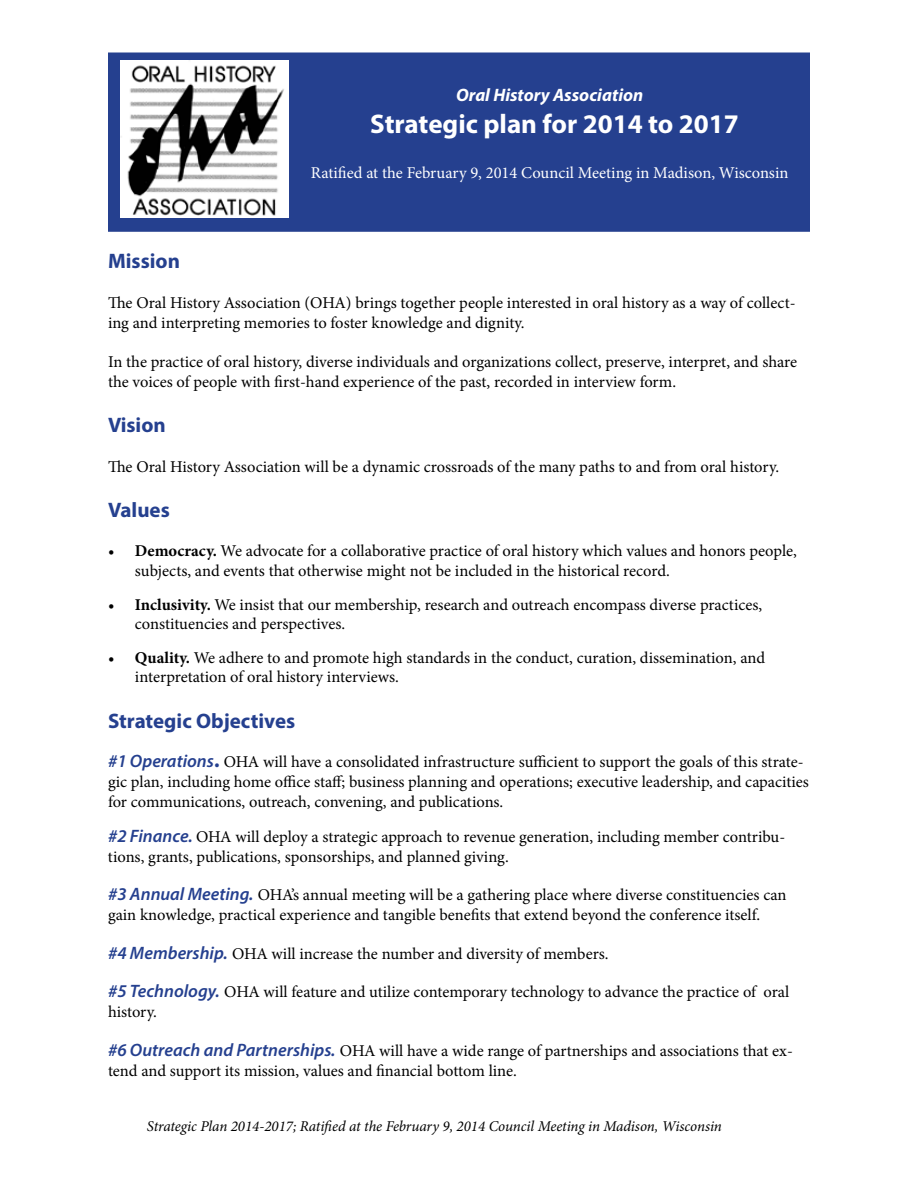
<style>
.page{position:relative;width:918px;height:1188px;background:#fff}
.page>*{position:absolute;margin:0;border:0;box-sizing:border-box;transform-origin:0 0}
.t1{font:700 27px "Myriad Pro";color:#fff}
.t2{font:700 21px "Myriad Pro";color:#25408f}
.t3{font:italic 700 18px "Myriad Pro";color:#fff}
.t4{font:16.5px/19.8px "Minion Pro";color:#000}
.t5{font:16.5px "Minion Pro";color:#fff}
.t6{font:italic 15px "Minion Pro";letter-spacing:-.005em;color:#000}
.s1{font-weight:700}
.s2{font-family:"Myriad Pro";font-weight:600;font-style:italic;font-size:18px;color:#25408f}
.s3{font-family:"Myriad Pro";font-weight:700;font-size:21px;color:#25408f}
</style>
<div class="page">
<div style="left:108px;top:52px;width:702px;height:180px;background:#25408f;border:2px solid #25408f"></div>
<img style="left:120px;top:60px;width:169px;height:158px">
<p class="t3" style="left:456px;top:83px;width:189px">Oral History Association</p>
<h1 class="t1" style="left:370px;top:106px;width:370px">Strategic plan for 2014 to 2017</h1>
<p class="t5" style="left:311px;top:162px;width:479px">Ratified at the February 9, 2014 Council Meeting in Madison, Wisconsin</p>
<p class="t2" style="left:108px;top:248px;width:74px">Mission</p>
<p class="t4" style="left:108px;top:293px;width:689px">The Oral History Association (OHA) brings together people interested in oral history as a way of collect&shy;ing and interpreting memories to foster knowledge and dignity.</p>
<p class="t4" style="left:108px;top:352px;width:691px">In the practice of oral history, diverse individuals and organizations collect, preserve, interpret, and share the voices of people with first-hand experience of the past, recorded in interview form.</p>
<p class="t2" style="left:108px;top:412px;width:59px">Vision</p>
<p class="t4" style="left:108px;top:457px;width:673px">The Oral History Association will be a dynamic crossroads of the many paths to and from oral history.</p>
<p class="t2" style="left:108px;top:496px;width:63px">Values</p>
<p class="t4" style="left:135px;top:541px;width:663px;text-indent:-27px">• <span class="s1">Democracy.</span> We advocate for a collaborative practice of oral history which values and honors people, subjects, and events that otherwise might not be included in the historical record.</p>
<p class="t4" style="left:135px;top:594px;width:629px;text-indent:-27px">• <span class="s1">Inclusivity.</span> We insist that our membership, research and outreach encompass diverse practices, constituencies and perspectives.</p>
<p class="t4" style="left:135px;top:648px;width:632px;text-indent:-27px">• <span class="s1">Quality.</span> We adhere to and promote high standards in the conduct, curation, dissemination, and interpretation of oral history interviews.</p>
<p class="t2" style="left:108px;top:708px;width:189px">Strategic Objectives</p>
<p class="t4" style="left:108px;top:752px;width:703px"><span class="s2">#1 Operations</span><span class="s3">.</span> OHA will have a consolidated infrastructure sufficient to support the goals of this strate&shy;gic plan, including home office staff; business planning and operations; executive leadership, and capacities for communications, outreach, convening, and publications.</p>
<p class="t4" style="left:108px;top:827px;width:679px"><span class="s2">#2 Finance.</span> OHA will deploy a strategic approach to revenue generation, including member contribu&shy;tions, grants, publications, sponsorships, and planned giving.</p>
<p class="t4" style="left:108px;top:885px;width:680px"><span class="s2">#3 Annual Meeting.</span> OHA’s annual meeting will be a gathering place where diverse constituencies can gain knowledge, practical experience and tangible benefits that extend beyond the conference itself.</p>
<p class="t4" style="left:108px;top:944px;width:502px"><span class="s2">#4 Membership.</span> OHA will increase the number and diversity of members.</p>
<p class="t4" style="left:108px;top:982px;width:683px"><span class="s2">#5 Technology.</span> OHA will feature and utilize contemporary technology to advance the practice of oral history.</p>
<p class="t4" style="left:108px;top:1041px;width:686px"><span class="s2">#6 Outreach and Partnerships.</span> OHA will have a wide range of partnerships and associations that ex&shy;tend and support its mission, values and financial bottom line.</p>
<p class="t6" style="left:147px;top:1116px;width:577px">Strategic Plan 2014-2017; Ratified at the February 9, 2014 Council Meeting in Madison, Wisconsin</p>
</div>
